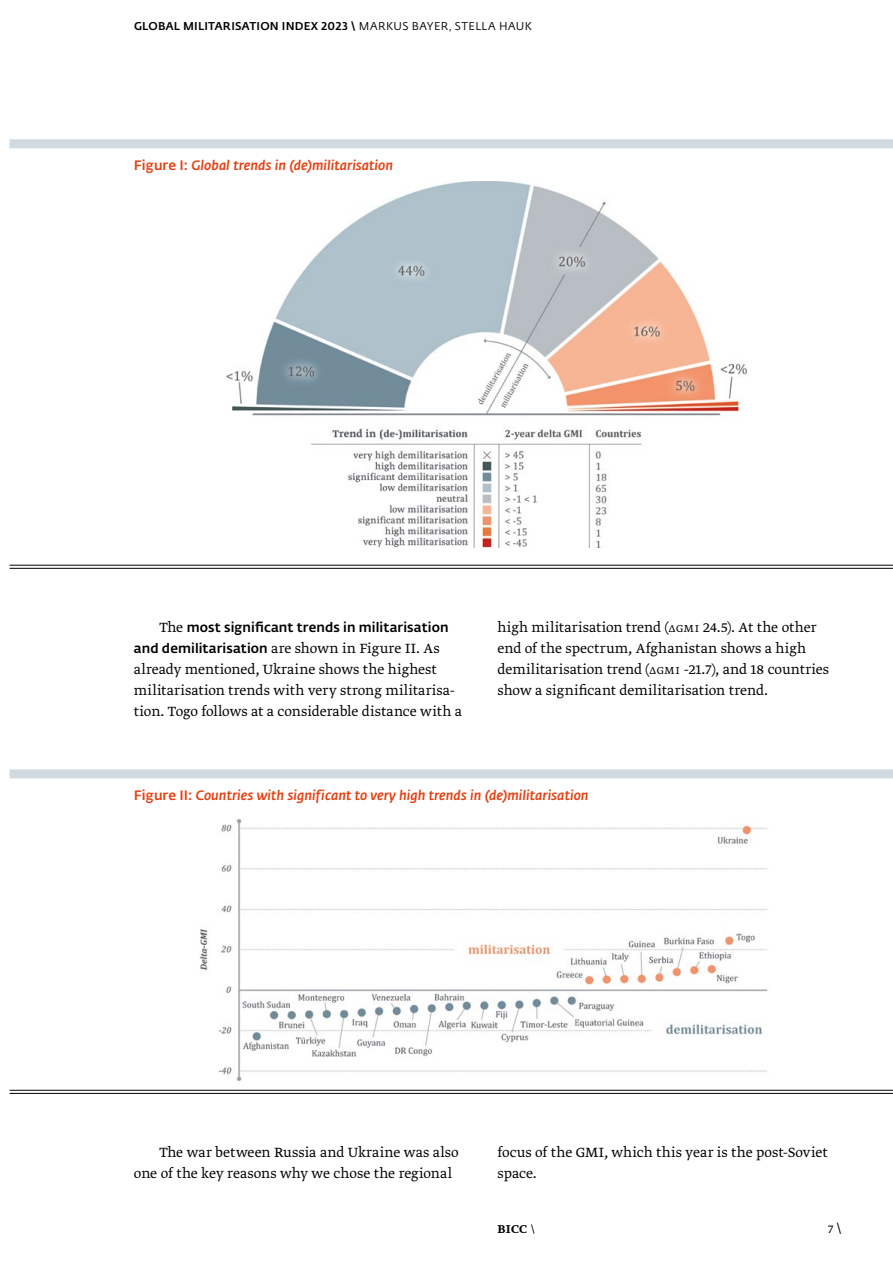
<style>
.page{position:relative;width:893px;height:1263px;background:#fff}
.page>*{position:absolute;margin:0;border:0;box-sizing:border-box;transform-origin:0 0}
.Lauftext_LT{font:300 15.75px/21px "Greta Text Pro";color:#000}
.Abb____Tab__Head_ReSe_LiSp{font:italic 500 13.5px "Fedra Sans Std";color:#e74011}
.t1{font:500 13.5px "Greta Text Pro";color:#000}
.t2{font:300 13.5px "Greta Text Pro";color:#000}
.Lauftext_LT-2{font:500 13.35px "Fedra Sans Alt Pro";letter-spacing:.01em;color:#000}
.t3{font:500 11.25px "Fedra Sans Alt Pro";letter-spacing:.02em;color:#000}
.s1{font-weight:400}
.s2{font-family:"Fedra Sans Alt Pro";font-style:normal}
.s3{font-family:"Greta Text Pro";font-weight:300;font-size:15.75px}
.s4{font-family:"Fedra Sans Alt Pro";font-weight:500;font-size:13.35px}
.s5{font-size:12px}
.s6{font-family:"Fedra Sans Alt Pro";font-weight:400;font-size:11.25px}
.s7{font-family:"Fedra Sans Alt Pro";font-weight:400}
</style>
<div class="page">
<div style="left:10px;top:139px;width:883px;height:9px;background:#d0dae0"></div>
<img style="left:226px;top:181px;width:521px;height:367px">
<div style="left:10px;top:769px;width:883px;height:9px;background:#d0dae0"></div>
<img style="left:182px;top:818px;width:612px;height:275px">
<hr style="left:10px;top:565px;width:883px;height:1px;background:#000">
<hr style="left:10px;top:568px;width:883px;height:1px;background:#000">
<hr style="left:10px;top:1090px;width:883px;height:1px;background:#000">
<hr style="left:10px;top:1093px;width:883px;height:1px;background:#000">
<p class="t3" style="left:134px;top:17px;width:399px">GLOBAL MILITARISATION INDEX 2023 \ <span class="s1">MARKUS BAYER, STELLA HAUK</span></p>
<p class="Abb____Tab__Head_ReSe_LiSp" style="left:134px;top:156px;width:261px"><span class="s2">Figure I:</span> Global trends in (de)militarisation</p>
<p class="Lauftext_LT-2" style="left:159px;top:617px;width:291px"><span class="s3">The</span> most significant trends in militarisation</p>
<p class="Lauftext_LT" style="left:134px;top:638px;width:330px"><span class="s4">and demilitarisation</span> are shown in Figure II. As already mentioned, Ukraine shows the highest militarisation trends with very strong militarisa&shy;tion. Togo follows at a considerable distance with a</p>
<p class="Lauftext_LT" style="left:497px;top:617px;width:333px">high militarisation trend (<span class="s5">ΔGMI</span> 24.5). At the other end of the spectrum, Afghanistan shows a high demilitarisation trend (<span class="s5">ΔGMI</span> -21.7), and 18 countries show a significant demilitarisation trend.</p>
<p class="Abb____Tab__Head_ReSe_LiSp" style="left:134px;top:786px;width:456px"><span class="s2">Figure II:</span> Countries with significant to very high trends in (de)militarisation</p>
<p class="Lauftext_LT" style="left:134px;top:1142px;width:326px;text-indent:26px">The war between Russia and Ukraine was also one of the key reasons why we chose the regional</p>
<p class="Lauftext_LT" style="left:497px;top:1142px;width:332px">focus of the GMI, which this year is the post-Soviet space.</p>
<p class="t1" style="left:498px;top:1220px;width:39px">BICC <span class="s6">\</span></p>
<p class="t2" style="left:828px;top:1221px;width:15px">7 <span class="s7">\</span></p>
</div>
